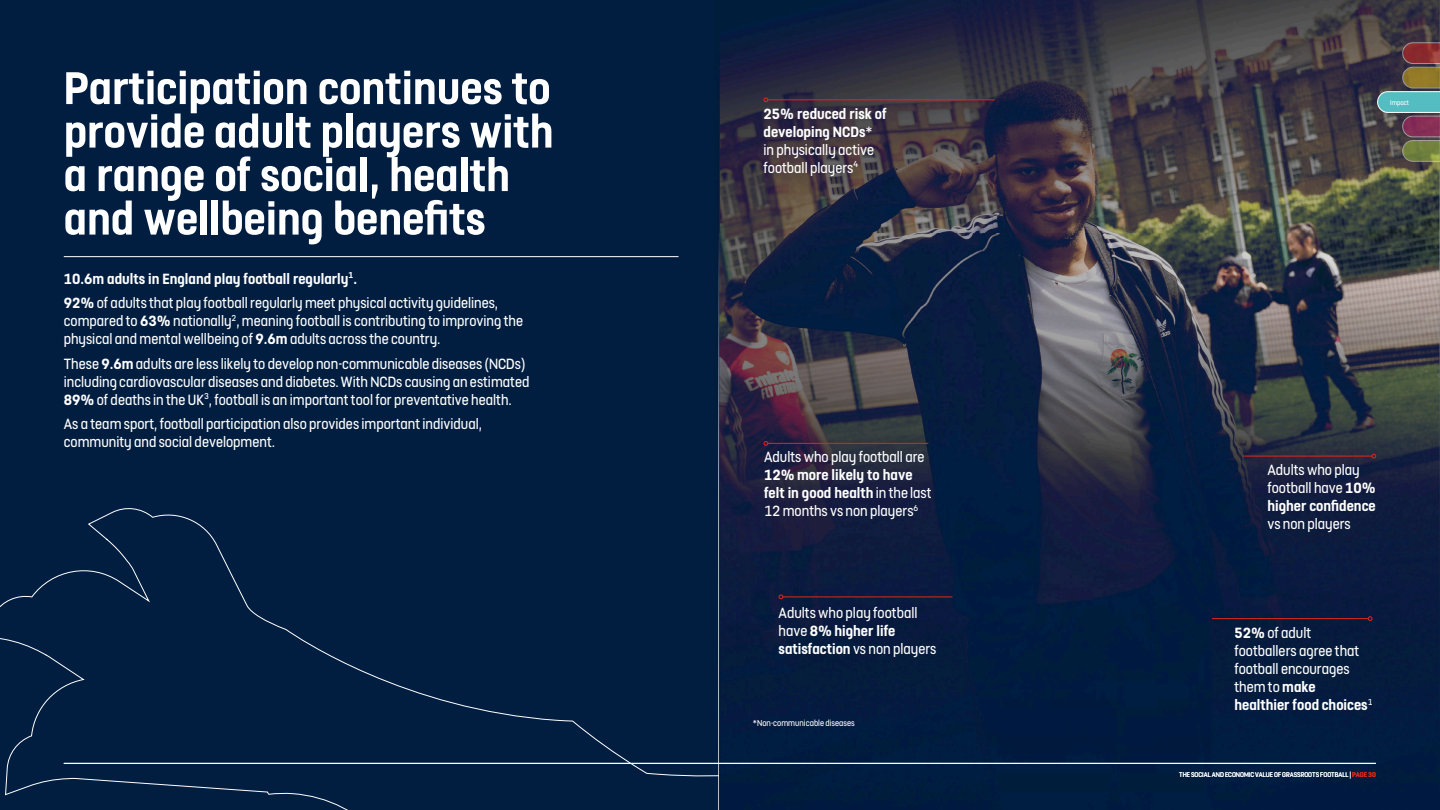
<style>
.page{position:relative;width:1440px;height:810px;background:#fff}
.page>*{position:absolute;margin:0;border:0;box-sizing:border-box;transform-origin:0 0}
.t1{font:700 51px/43.5px "FS Dillon";color:#fff}
.t2{font:16.5px/18px "FS Dillon";color:#fff}
.t3{font:700 16.5px/18px "FS Dillon";color:#fff}
.t4{font:9.6px "FS Dillon";color:#fff}
.t5{font:7.65px "FS Dillon";color:#fff}
.t6{font:7.5px "FS Dillon";color:#fff}
.s1{font-weight:700}
.s2{font-weight:400}
.s3{font-weight:500;color:#e1261c}
</style>
<div class="page">
<div style="left:0;top:0;width:720px;height:810px;background:#011e41"></div>
<img style="left:719px;top:0;width:721px;height:234px">
<img style="left:718px;top:234px;width:722px;height:576px">
<hr style="left:1212px;top:618px;width:156px;height:1px;background:#e1261c">
<svg style="left:1368px;top:616px;width:5px;height:5px"></svg>
<hr style="left:783px;top:597px;width:169px;height:1px;background:#e1261c">
<svg style="left:779px;top:595px;width:4px;height:4px"></svg>
<hr style="left:768px;top:99px;width:226px;height:1px;background:#e1261c">
<svg style="left:764px;top:98px;width:4px;height:4px"></svg>
<hr style="left:1244px;top:456px;width:128px;height:1px;background:#e1261c">
<svg style="left:1372px;top:454px;width:4px;height:4px"></svg>
<hr style="left:768px;top:443px;width:160px;height:1px;background:#e1261c">
<svg style="left:764px;top:441px;width:4px;height:5px"></svg>
<hr style="left:64px;top:256px;width:615px;height:1px;background:#fff">
<svg style="left:0;top:488px;width:719px;height:322px"></svg>
<svg style="left:1377px;top:42px;width:63px;height:120px;background:#64615b"></svg>
<hr style="left:64px;top:763px;width:1312px;height:1px;background:#fff">
<h1 class="t1" style="left:64px;top:68px;width:491px">Participation continues to provide adult players with a range of social, health and wellbeing benefits</h1>
<p class="t2" style="left:64px;top:267px;width:436px;line-height:24.4px"><span class="s1">10.6m adults in England play football regularly</span><sup>1</sup><span class="s1">.<br>92%</span> of adults that play football regularly meet physical activity guidelines,</p>
<p class="t2" style="left:64px;top:312px;width:461px">compared to <span class="s1">63%</span> nationally<sup>2</sup>, meaning football is contributing to improving the physical and mental wellbeing of <span class="s1">9.6m</span> adults across the country.</p>
<p class="t2" style="left:64px;top:355px;width:467px">These <span class="s1">9.6m</span> adults are less likely to develop non-communicable diseases (NCDs) including cardiovascular diseases and diabetes. With NCDs causing an estimated<br><span class="s1">89%</span> of deaths in the UK<sup>3</sup>, football is an important tool for preventative health.</p>
<p class="t2" style="left:64px;top:415px;width:420px">As a team sport, football participation also provides important individual, community and social development.</p>
<p class="t2" style="left:764px;top:105px;width:125px"><span class="s1">25% reduced risk of developing NCDs</span>* in physically active football players<sup>4</sup></p>
<p class="t2" style="left:764px;top:449px;width:162px">Adults who play football are</p>
<p class="t3" style="left:764px;top:467px;width:169px">12% more likely to have felt in good health <span class="s2">in the last<br>12 months vs non players</span><sup>6</sup></p>
<p class="t2" style="left:779px;top:605px;width:159px">Adults who play football have <span class="s1">8% higher life satisfaction</span> vs non players</p>
<p class="t4" style="left:753px;top:719px;width:103px">*Non-communicable diseases</p>
<p class="t6" style="left:1390px;top:99px;width:20px">Impact</p>
<p class="t2" style="left:1267px;top:461px;width:110px">Adults who play football have <span class="s1">10% higher confidence</span></p>
<p class="t2" style="left:1267px;top:515px;width:85px">vs non players</p>
<p class="t2" style="left:1234px;top:625px;width:140px"><span class="s1">52%</span> of adult footballers agree that football encourages them to <span class="s1">make healthier food choices</span><sup>1</sup></p>
<p class="t5" style="left:1179px;top:771px;width:198px">THE SOCIAL AND ECONOMIC VALUE OF GRASSROOTS FOOTBALL | <span class="s3">PAGE 30</span></p>
</div>
